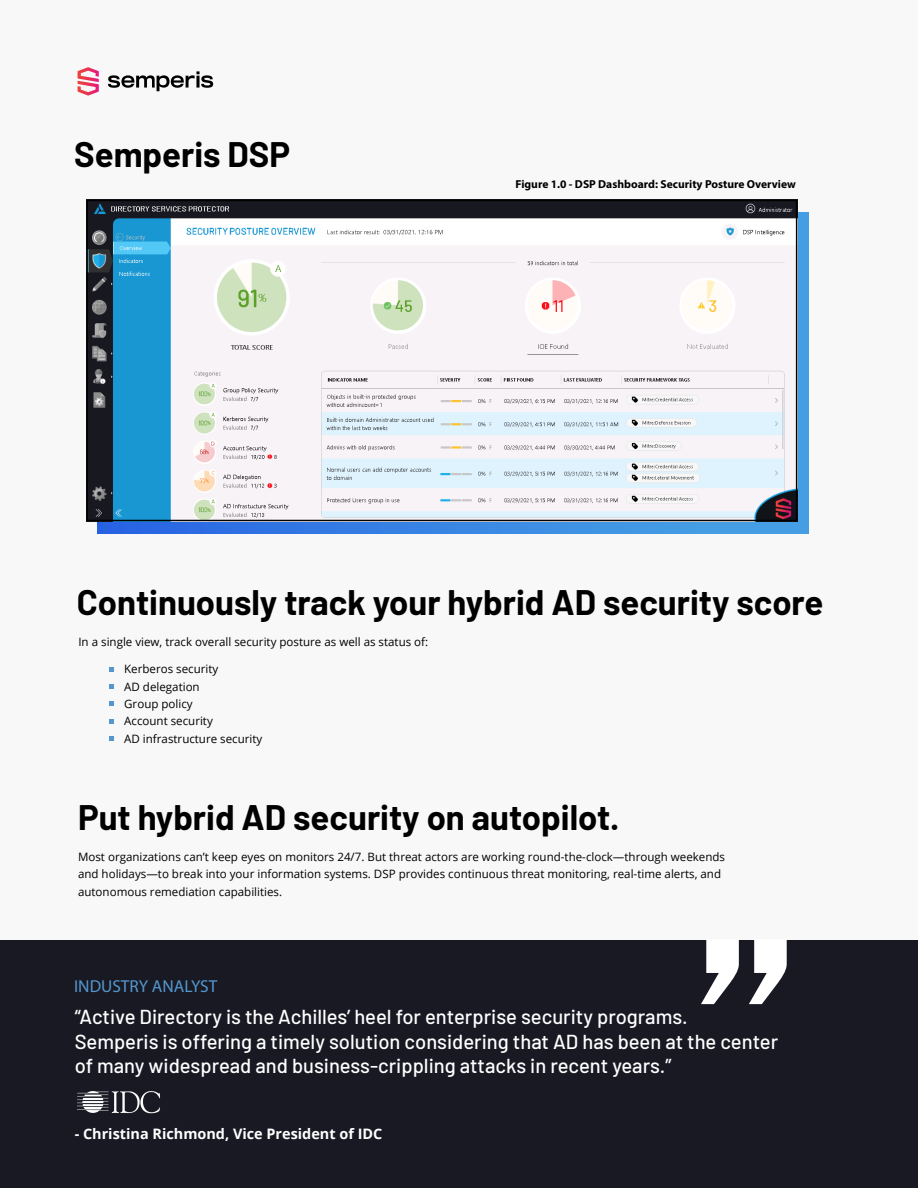
<style>
.page{position:relative;width:918px;height:1188px;background:#fff}
.page>*{position:absolute;margin:0;border:0;box-sizing:border-box;transform-origin:0 0}
.t1{font:232.5px "Industry Inc Base";color:#fff}
.t2{font:700 34.65px "Barlow";color:#000}
.t3{font:500 20.25px/24.6px "Barlow";color:#fff}
.t4{font:17.25px "Myriad Pro";color:#5497ce}
.t5{font:700 14.4px "Open Sans";color:#fff}
.t6{font:11.55px/17.2px "Open Sans";color:#000}
.t7{font:700 11.55px "Myriad Pro";color:#000}
</style>
<div class="page">
<div style="left:0;top:0;width:918px;height:958px;background:#f8f8f8"></div>
<svg style="left:98px;top:213px;width:711px;height:321px;background:#468bd9"></svg>
<svg style="left:78px;top:67px;width:21px;height:29px"></svg>
<svg style="left:108px;top:71px;width:105px;height:20px"></svg>
<svg style="left:110px;top:667px;width:4px;height:4px"></svg>
<svg style="left:110px;top:684px;width:4px;height:5px"></svg>
<svg style="left:110px;top:702px;width:4px;height:4px"></svg>
<svg style="left:110px;top:719px;width:4px;height:4px"></svg>
<svg style="left:110px;top:736px;width:4px;height:5px"></svg>
<svg style="left:86px;top:200px;width:711px;height:321px"></svg>
<div style="left:0;top:940px;width:918px;height:248px;background:#181923"></div>
<img style="left:77px;top:1091px;width:83px;height:23px">
<h2 class="t2" style="left:74px;top:129px;width:218px">Semperis DSP</h2>
<p class="t7" style="left:516px;top:176px;width:282px">Figure 1.0 - DSP Dashboard: Security Posture Overview</p>
<h2 class="t2" style="left:77px;top:577px;width:748px">Continuously track your hybrid AD security score</h2>
<p class="t6" style="left:78px;top:633px;width:351px">In a single view, track overall security posture as well as status of:</p>
<p class="t6" style="left:124px;top:660px;width:140px">Kerberos security<br>AD delegation<br>Group policy<br>Account security<br>AD infrastructure security</p>
<h2 class="t2" style="left:78px;top:792px;width:543px">Put hybrid AD security on autopilot.</h2>
<p class="t6" style="left:78px;top:848px;width:649px">Most organizations can’t keep eyes on monitors 24/7. But threat actors are working round-the-clock—through weekends and holidays—to break into your information systems. DSP provides continuous threat monitoring, real-time alerts, and autonomous remediation capabilities.</p>
<h3 class="t4" style="left:74px;top:976px;width:145px">INDUSTRY ANALYST</h3>
<h1 class="t1" style="left:694px;top:883px;width:107px">”</h1>
<h3 class="t3" style="left:75px;top:1003px;width:705px">“Active Directory is the Achilles’ heel for enterprise security programs.<br>Semperis is offering a timely solution considering that AD has been at the center of many widespread and business-crippling attacks in recent years.”</h3>
<p class="t5" style="left:75px;top:1123px;width:309px">- Christina Richmond, Vice President of IDC</p>
</div>
